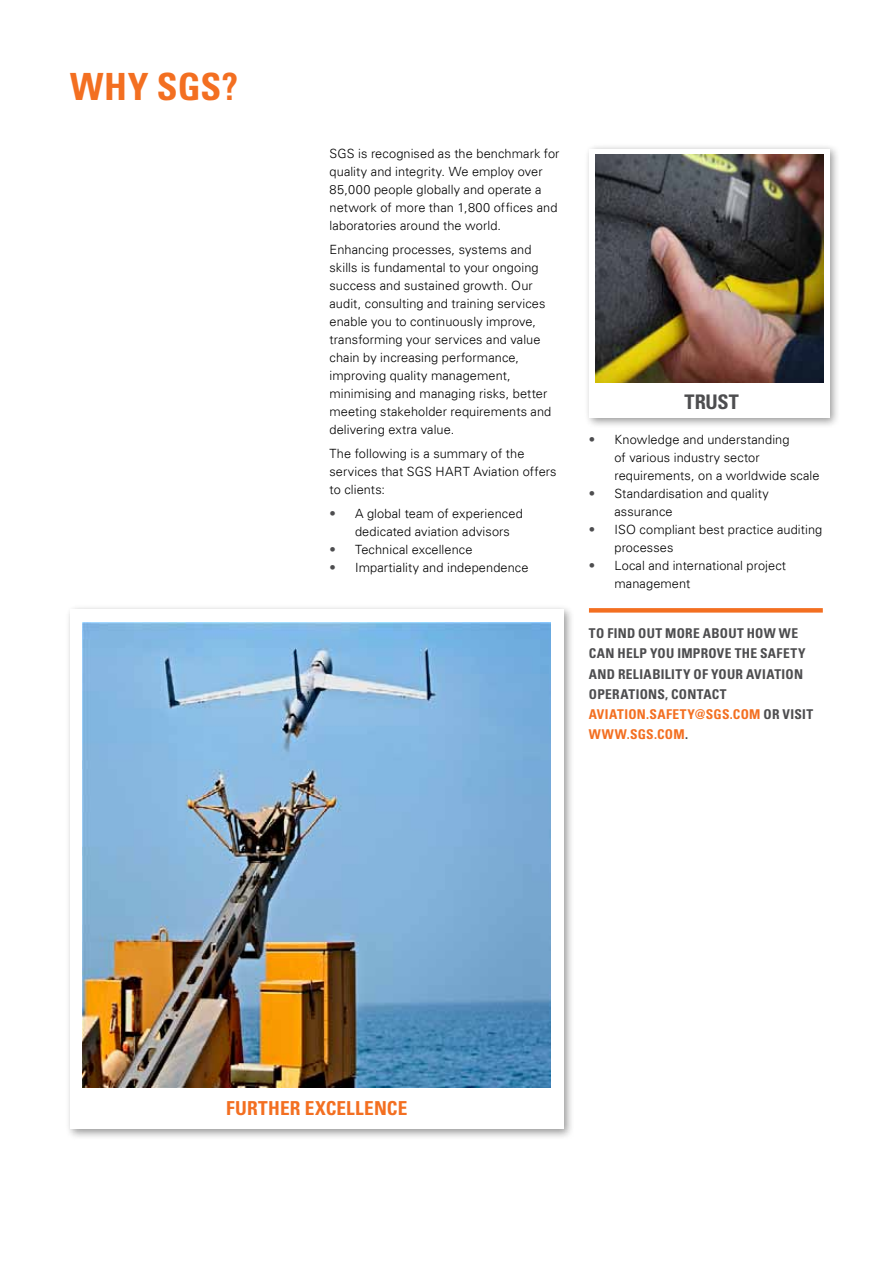
<style>
.page{position:relative;width:893px;height:1263px;background:#fff}
.page>*{position:absolute;margin:0;border:0;box-sizing:border-box;transform-origin:0 0}
.t1{font:700 condensed 37.5px "Univers LT";color:#f36f21}
.t2{font:700 condensed 20.1px "Univers LT";letter-spacing:-.005em;color:#4d4d4f}
.t3{font:700 condensed 19.2px "Univers LT";letter-spacing:.01em;color:#f36f21}
.t4{font:700 condensed 13.5px "Univers LT";letter-spacing:.035em;color:#4d4d4f}
.t5{font:700 condensed 13.5px "Univers LT";color:#f36f21}
.t6{font:300 12.75px/18px "Univers LT";letter-spacing:.01em;color:#000}
.s1{color:#4d4d4f}
</style>
<div class="page">
<div style="left:65px;top:604px;width:510px;height:536px;background:#000;opacity:.4"></div>
<div style="left:70px;top:609px;width:493px;height:520px;background:#fff"></div>
<img style="left:83px;top:623px;width:468px;height:464px">
<div style="left:584px;top:144px;width:256px;height:285px;background:#000;opacity:.4"></div>
<div style="left:589px;top:149px;width:240px;height:268px;background:#fff"></div>
<img style="left:595px;top:155px;width:228px;height:228px">
<div style="left:589px;top:608px;width:234px;height:5px;background:#f36f21"></div>
<h1 class="t1" style="left:70px;top:64px;width:28px">WHY</h1>
<h1 class="t1" style="left:157px;top:64px;width:83px">SGS ?</h1>
<p class="t6" style="left:330px;top:145px;width:231px">SGS is recognised as the benchmark for quality and integrity. We employ over 85,000 people globally and operate a network of more than 1,800 offices and laboratories around the world.</p>
<p class="t6" style="left:330px;top:241px;width:223px">Enhancing processes, systems and skills is fundamental to your ongoing success and sustained growth. Our audit, consulting and training services enable you to continuously improve, transforming your services and value chain by increasing performance, improving quality management, minimising and managing risks, better meeting stakeholder requirements and delivering extra value.</p>
<p class="t6" style="left:330px;top:445px;width:229px">The following is a summary of the services that SGS HART Aviation offers to clients:</p>
<p class="t6" style="left:355px;top:505px;width:169px;text-indent:-26px"><span class="s1">•</span> A global team of experienced dedicated aviation advisors</p>
<p class="t6" style="left:330px;top:541px;width:144px"><span class="s1">•</span> Technical excellence</p>
<p class="t6" style="left:330px;top:559px;width:200px"><span class="s1">•</span> Impartiality and independence</p>
<h2 class="t2" style="left:685px;top:389px;width:56px">TRUST</h2>
<p class="t6" style="left:614px;top:430px;width:207px;text-indent:-26px"><span class="s1">•</span> Knowledge and understanding<br>of various industry sector requirements, on a worldwide scale</p>
<p class="t6" style="left:614px;top:484px;width:156px;text-indent:-26px"><span class="s1">•</span> Standardisation and quality assurance</p>
<p class="t6" style="left:614px;top:520px;width:209px;text-indent:-26px"><span class="s1">•</span> ISO compliant best practice auditing processes</p>
<p class="t6" style="left:614px;top:556px;width:173px;text-indent:-26px"><span class="s1">•</span> Local and international project management</p>
<p class="t4" style="left:589px;top:625px;width:27px">TO FIND</p>
<p class="t4" style="left:638px;top:625px;width:9px">OUT</p>
<p class="t4" style="left:665px;top:625px;width:10px">MORE</p>
<p class="t4" style="left:703px;top:625px;width:26px">ABOUT</p>
<p class="t4" style="left:747px;top:625px;width:11px">HOW</p>
<p class="t4" style="left:779px;top:625px;width:11px">WE</p>
<p class="t4" style="left:589px;top:645px;width:9px">CAN</p>
<p class="t4" style="left:617px;top:645px;width:9px">HELP</p>
<p class="t4" style="left:650px;top:645px;width:9px">YOU</p>
<p class="t4" style="left:677px;top:645px;width:9px">IMPRO</p>
<p class="t4" style="left:717px;top:645px;width:27px">VE THE</p>
<p class="t4" style="left:760px;top:645px;width:9px">SAFETY</p>
<p class="t4" style="left:589px;top:666px;width:10px">AND</p>
<p class="t4" style="left:618px;top:666px;width:8px">RELIA</p>
<p class="t4" style="left:652px;top:666px;width:16px">BILITY</p>
<p class="t4" style="left:693px;top:666px;width:27px">OF YOUR</p>
<p class="t4" style="left:746px;top:666px;width:24px">AVIATION</p>
<p class="t4" style="left:589px;top:686px;width:9px">OPERATIONS</p>
<p class="t4" style="left:665px;top:686px;width:15px">, CONTACT</p>
<p class="t5" style="left:589px;top:706px;width:24px">AVIATION</p>
<p class="t5" style="left:646px;top:706px;width:12px">.SAFETY</p>
<p class="t5" style="left:695px;top:706px;width:48px">@SGS.COM</p>
<p class="t4" style="left:763px;top:706px;width:34px">OR VISIT</p>
<p class="t5" style="left:589px;top:726px;width:14px">WWW</p>
<p class="t5" style="left:627px;top:726px;width:41px">.SGS.COM</p>
<p class="t4" style="left:685px;top:726px;width:4px">.</p>
<h3 class="t3" style="left:226px;top:1097px;width:183px">FURTHER EXCELLENCE</h3>
</div>
